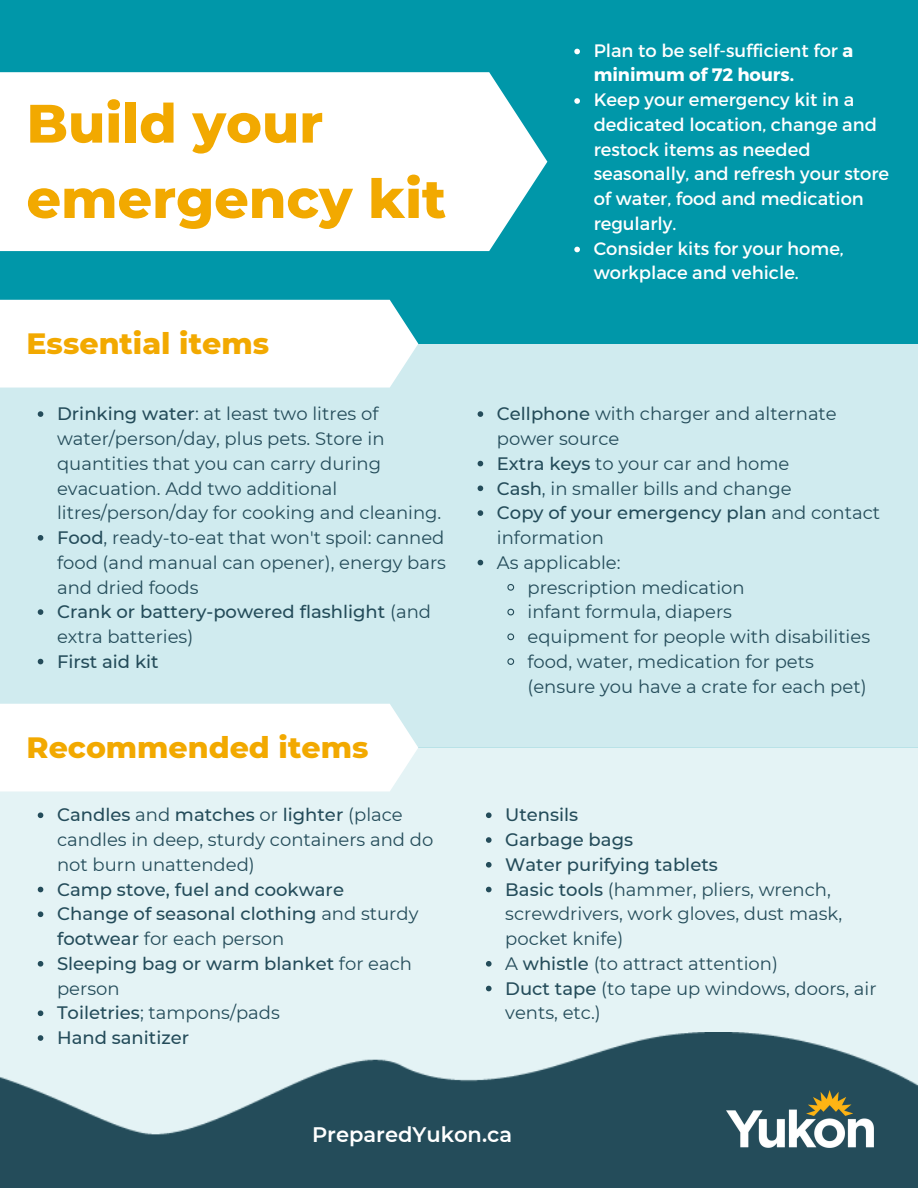
<style>
.page{position:relative;width:918px;height:1188px;background:#fff}
.page>*{position:absolute;margin:0;border:0;box-sizing:border-box;transform-origin:0 0}
.t1{font:800 54px/75.3px "Montserrat";color:#f2a900}
.t2{font:800 30px "Montserrat";color:#f2a900}
.t3{font:600 21px "Montserrat";color:#fff}
.t4{font:18px/24.8px "Montserrat";color:#244c5a}
.t5{font:500 18px/24.8px "Montserrat";color:#244c5a}
.t6{font:18px/24.8px "Montserrat";color:#fff}
.s1{font-weight:500}
.s2{font-weight:400}
.s3{font-weight:700}
</style>
<div class="page">
<div style="left:0;top:315px;width:918px;height:433px;background:#d0ebef"></div>
<div style="left:0;top:748px;width:918px;height:433px;background:#e4f3f5"></div>
<img style="left:0;top:1033px;width:918px;height:155px">
<div style="left:0;top:0;width:918px;height:344px;background:#0097a9"></div>
<img style="left:727px;top:1091px;width:146px;height:57px">
<div style="left:0;top:300px;width:418px;height:88px;background:#fff"></div>
<div style="left:0;top:704px;width:418px;height:87px;background:#fff"></div>
<div style="left:0;top:72px;width:547px;height:179px;background:#fff"></div>
<svg style="left:486px;top:812px;width:6px;height:6px"></svg>
<svg style="left:486px;top:837px;width:6px;height:6px"></svg>
<svg style="left:486px;top:862px;width:6px;height:6px"></svg>
<svg style="left:486px;top:887px;width:6px;height:5px"></svg>
<svg style="left:486px;top:961px;width:6px;height:6px"></svg>
<svg style="left:486px;top:986px;width:6px;height:5px"></svg>
<svg style="left:478px;top:411px;width:5px;height:6px"></svg>
<svg style="left:478px;top:461px;width:5px;height:5px"></svg>
<svg style="left:478px;top:486px;width:5px;height:5px"></svg>
<svg style="left:478px;top:510px;width:5px;height:6px"></svg>
<svg style="left:478px;top:560px;width:5px;height:5px"></svg>
<svg style="left:507px;top:584px;width:8px;height:7px"></svg>
<svg style="left:507px;top:608px;width:8px;height:8px"></svg>
<svg style="left:507px;top:633px;width:8px;height:8px"></svg>
<svg style="left:507px;top:658px;width:8px;height:7px"></svg>
<svg style="left:38px;top:411px;width:5px;height:6px"></svg>
<svg style="left:38px;top:535px;width:5px;height:6px"></svg>
<svg style="left:38px;top:609px;width:5px;height:6px"></svg>
<svg style="left:38px;top:659px;width:5px;height:5px"></svg>
<svg style="left:38px;top:812px;width:5px;height:6px"></svg>
<svg style="left:38px;top:887px;width:5px;height:5px"></svg>
<svg style="left:38px;top:911px;width:5px;height:6px"></svg>
<svg style="left:38px;top:961px;width:5px;height:6px"></svg>
<svg style="left:38px;top:1010px;width:5px;height:6px"></svg>
<svg style="left:38px;top:1035px;width:5px;height:6px"></svg>
<svg style="left:574px;top:49px;width:6px;height:5px"></svg>
<svg style="left:574px;top:98px;width:6px;height:6px"></svg>
<svg style="left:574px;top:247px;width:6px;height:5px"></svg>
<p class="t1" style="left:26px;top:86px;width:421px">Build your emergency kit</p>
<p class="t2" style="left:26px;top:325px;width:244px">Essential items</p>
<p class="t4" style="left:57px;top:401px;width:386px"><span class="s1">Drinking water</span>: at least two litres of water/person/day, plus pets. Store in quantities that you can carry during evacuation. Add two additional litres/person/day for cooking and cleaning.</p>
<p class="t4" style="left:57px;top:525px;width:390px;text-align:justify"><span class="s1">Food</span>, ready-to-eat that won't spoil: canned food (and manual can opener), energy bars and dried foods</p>
<p class="t5" style="left:57px;top:599px;width:376px">Crank or battery-powered flashlight <span class="s2">(and extra batteries)</span></p>
<p class="t5" style="left:57px;top:649px;width:103px">First aid kit</p>
<p class="t2" style="left:26px;top:729px;width:343px">Recommended items</p>
<p class="t4" style="left:57px;top:803px;width:378px"><span class="s1">Candles</span> and <span class="s1">matches</span> or <span class="s1">lighter</span> (place candles in deep, sturdy containers and do not burn unattended)</p>
<p class="t5" style="left:57px;top:877px;width:288px">Camp stove, fuel and cookware</p>
<p class="t5" style="left:57px;top:902px;width:363px">Change of seasonal clothing <span class="s2">and sturdy </span>footwear <span class="s2">for each person</span></p>
<p class="t5" style="left:57px;top:951px;width:357px">Sleeping bag or warm blanket <span class="s2">for each person</span></p>
<p class="t4" style="left:57px;top:1001px;width:224px"><span class="s1">Toiletries</span>; tampons/pads</p>
<p class="t5" style="left:57px;top:1025px;width:134px">Hand sanitizer</p>
<p class="t6" style="left:594px;top:37px;width:261px">Plan to be self-sufficient for <span class="s3">a minimum of 72 hours.</span></p>
<p class="t6" style="left:594px;top:86px;width:297px">Keep your emergency kit in a dedicated location, change and restock items as needed seasonally, and refresh your store of water, food and medication regularly.</p>
<p class="t6" style="left:594px;top:235px;width:252px">Consider kits for your home, workplace and vehicle.</p>
<p class="t4" style="left:497px;top:401px;width:341px"><span class="s1">Cellphone</span> with charger and alternate power source</p>
<p class="t4" style="left:497px;top:451px;width:294px"><span class="s1">Extra keys</span> to your car and home</p>
<p class="t4" style="left:497px;top:476px;width:296px"><span class="s1">Cash</span>, in smaller bills and change</p>
<p class="t5" style="left:497px;top:500px;width:385px">Copy of your emergency plan <span class="s2">and contact information</span></p>
<p class="t4" style="left:497px;top:550px;width:125px">As applicable:</p>
<p class="t4" style="left:528px;top:575px;width:219px">prescription medication</p>
<p class="t4" style="left:528px;top:599px;width:206px">infant formula, diapers</p>
<p class="t4" style="left:528px;top:624px;width:344px">equipment for people with disabilities</p>
<p class="t4" style="left:528px;top:649px;width:341px">food, water, medication for pets (ensure you have a crate for each pet)</p>
<p class="t5" style="left:505px;top:803px;width:75px">Utensils</p>
<p class="t5" style="left:505px;top:827px;width:129px">Garbage bags</p>
<p class="t5" style="left:505px;top:852px;width:214px">Water purifying tablets</p>
<p class="t4" style="left:505px;top:877px;width:338px"><span class="s1">Basic tools</span> (hammer, pliers, wrench, screwdrivers, work gloves, dust mask, pocket knife)</p>
<p class="t4" style="left:505px;top:951px;width:274px">A <span class="s1">whistle</span> (to attract attention)</p>
<p class="t4" style="left:505px;top:976px;width:373px"><span class="s1">Duct tape</span> (to tape up windows, doors, air vents, etc.)</p>
<p class="t3" style="left:312px;top:1122px;width:202px">PreparedYukon.ca</p>
</div>
